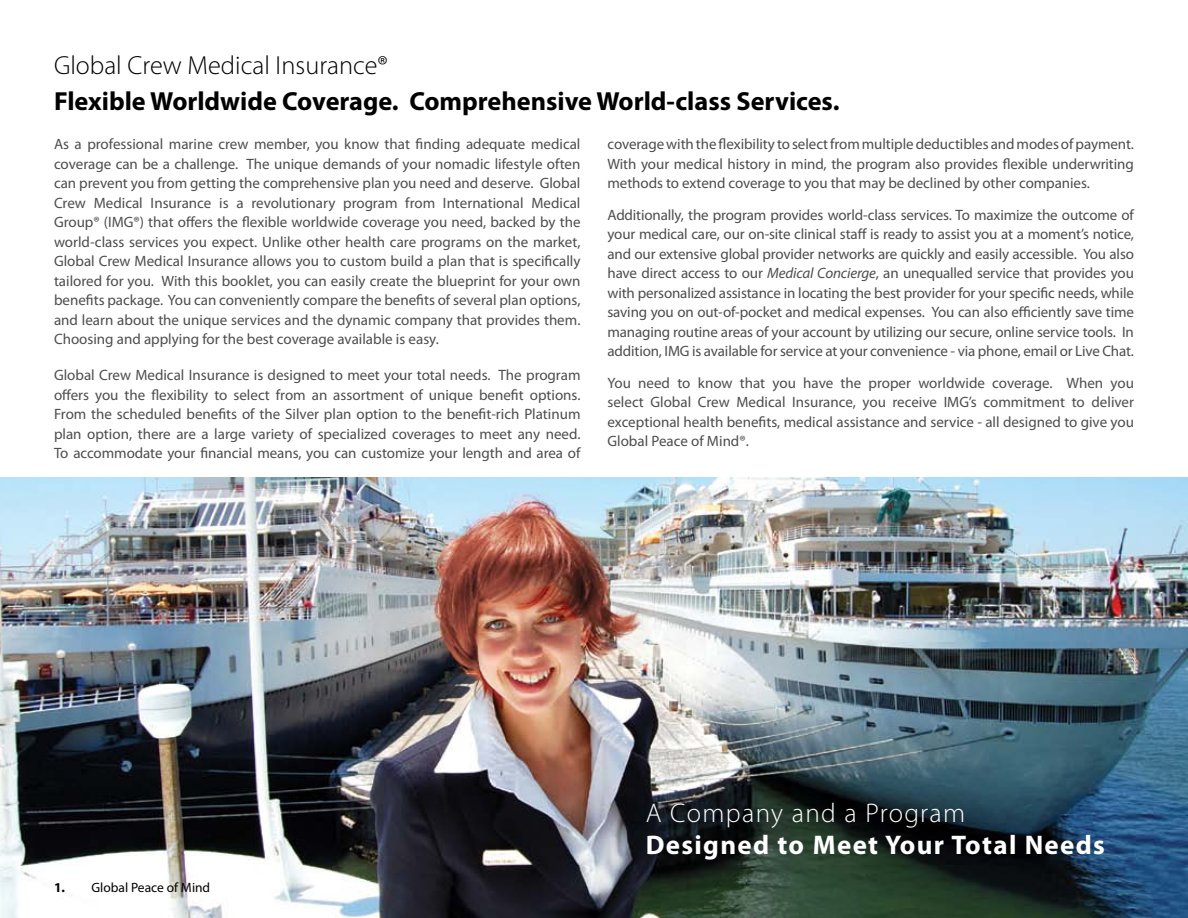
<style>
.page{position:relative;width:1188px;height:918px;background:#fff}
.page>*{position:absolute;margin:0;border:0;box-sizing:border-box;transform-origin:0 0}
.t1{font:700 27px "Myriad Pro";letter-spacing:.05em;color:#fff}
.t2{font:300 27px "Myriad Pro";letter-spacing:.05em;color:#fff}
.t3{font:700 26.25px "Myriad Pro";color:#000}
.t4{font:300 26.25px "Myriad Pro";color:#000}
.t5{font:15px/19.5px "Myriad Pro";letter-spacing:-.005em;color:#4d4d4f;text-align:justify}
.t6{font:13.5px "Myriad Pro";color:#000}
.s1{font-style:italic}
.s2{font-weight:700}
</style>
<div class="page">
<img style="left:0;top:477px;width:1187px;height:441px">
<h2 class="t4" style="left:54px;top:51px;width:335px">Global Crew Medical Insurance®</h2>
<h2 class="t3" style="left:54px;top:84px;width:787px">Flexible Worldwide Coverage. Comprehensive World-class Services.</h2>
<p class="t5" style="left:54px;top:134px;width:528px">As a professional marine crew member, you know that finding adequate medical coverage can be a challenge. The unique demands of your nomadic lifestyle often can prevent you from getting the comprehensive plan you need and deserve. Global Crew Medical Insurance is a revolutionary program from International Medical Group® (IMG®) that offers the flexible worldwide coverage you need, backed by the world-class services you expect. Unlike other health care programs on the market, Global Crew Medical Insurance allows you to custom build a plan that is specifically tailored for you. With this booklet, you can easily create the blueprint for your own benefits package. You can conveniently compare the benefits of several plan options, and learn about the unique services and the dynamic company that provides them.<br>Choosing and applying for the best coverage available is easy.</p>
<p class="t5" style="left:54px;top:365px;width:528px">Global Crew Medical Insurance is designed to meet your total needs. The program offers you the flexibility to select from an assortment of unique benefit options.<br>From the scheduled benefits of the Silver plan option to the benefit-rich Platinum plan option, there are a large variety of specialized coverages to meet any need.<br>To accommodate your financial means, you can customize your length and area of</p>
<p class="t5" style="left:608px;top:134px;width:528px">coverage with the flexibility to select from multiple deductibles and modes of payment.<br>With your medical history in mind, the program also provides flexible underwriting methods to extend coverage to you that may be declined by other companies.</p>
<p class="t5" style="left:608px;top:205px;width:528px">Additionally, the program provides world-class services. To maximize the outcome of your medical care, our on-site clinical staff is ready to assist you at a moment’s notice, and our extensive global provider networks are quickly and easily accessible. You also have direct access to our <span class="s1">Medical Concierge</span>, an unequalled service that provides you with personalized assistance in locating the best provider for your specific needs, while saving you on out-of-pocket and medical expenses. You can also efficiently save time managing routine areas of your account by utilizing our secure, online service tools. In addition, IMG is available for service at your convenience - via phone, email or Live Chat.</p>
<p class="t5" style="left:608px;top:373px;width:528px">You need to know that you have the proper worldwide coverage. When you select Global Crew Medical Insurance, you receive IMG’s commitment to deliver exceptional health benefits, medical assistance and service - all designed to give you Global Peace of Mind®.</p>
<p class="t6" style="left:54px;top:879px;width:158px"><span class="s2">1.</span> Global Peace of Mind</p>
<h1 class="t2" style="left:646px;top:798px;width:321px">A Company and a Program</h1>
<h1 class="t1" style="left:646px;top:827px;width:461px">Designed to Meet Your Total Needs</h1>
</div>
